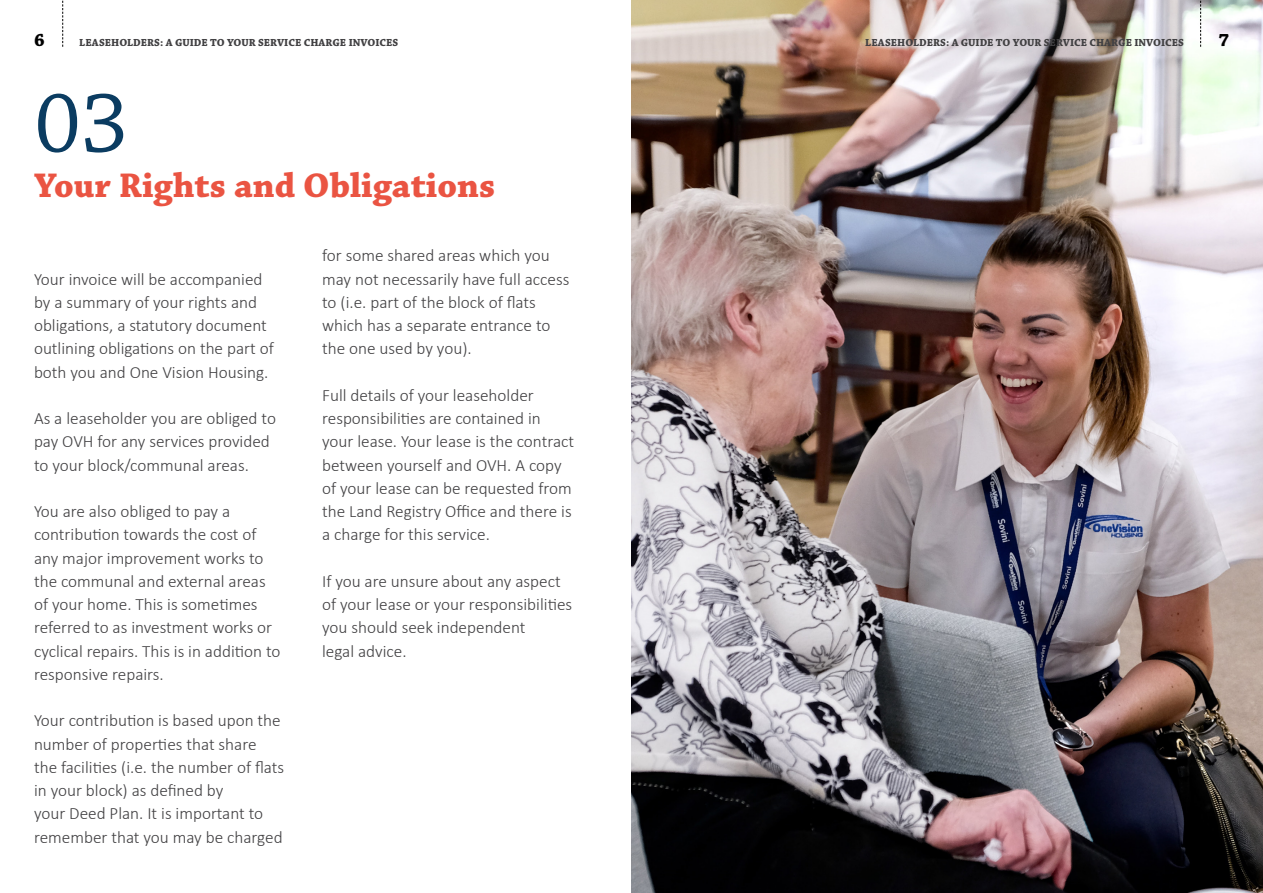
<style>
.page{position:relative;width:1263px;height:893px;background:#fff}
.page>*{position:absolute;margin:0;border:0;box-sizing:border-box;transform-origin:0 0}
.t1{font:90px "Chaparral Pro";color:#0b3c61}
.t2{font:700 36px "Chaparral Pro";color:#ea5442}
.t3{font:700 18.9px "Chaparral Pro";color:#000}
.t4{font:300 17.25px/23.2px "Calibri";color:#414042}
.t5{font:700 10.8px "Chaparral Pro";color:#414042}
</style>
<div class="page">
<img style="left:631px;top:0;width:632px;height:893px">
<svg style="left:62px;top:0;width:1px;height:47px"></svg>
<svg style="left:1200px;top:0;width:1px;height:47px"></svg>
<p class="t3" style="left:34px;top:29px;width:12px">6</p>
<p class="t5" style="left:79px;top:36px;width:321px">LEASEHOLDERS: A GUIDE TO YOUR SERVICE CHARGE INVOICES</p>
<p class="t5" style="left:865px;top:36px;width:320px">LEASEHOLDERS: A GUIDE TO YOUR SERVICE CHARGE INVOICES</p>
<p class="t3" style="left:1218px;top:29px;width:12px">7</p>
<h1 class="t1" style="left:34px;top:73px;width:96px">03</h1>
<h2 class="t2" style="left:34px;top:164px;width:463px">Your Rights and Obligations</h2>
<p class="t4" style="left:34px;top:267px;width:241px">Your invoice will be accompanied by a summary of your rights and obligations, a statutory document outlining obligations on the part of both you and One Vision Housing.</p>
<p class="t4" style="left:34px;top:407px;width:243px">As a leaseholder you are obliged to pay OVH for any services provided to your block/communal areas.</p>
<p class="t4" style="left:34px;top:500px;width:248px">You are also obliged to pay a contribution towards the cost of any major improvement works to the communal and external areas of your home. This is sometimes referred to as investment works or cyclical repairs. This is in addition to responsive repairs.</p>
<p class="t4" style="left:34px;top:709px;width:252px">Your contribution is based upon the number of properties that share<br>the facilities (i.e. the number of flats in your block) as defined by<br>your Deed Plan. It is important to remember that you may be charged</p>
<p class="t4" style="left:322px;top:244px;width:249px">for some shared areas which you may not necessarily have full access to (i.e. part of the block of flats which has a separate entrance to the one used by you).</p>
<p class="t4" style="left:322px;top:383px;width:253px">Full details of your leaseholder responsibilities are contained in your lease. Your lease is the contract between yourself and OVH. A copy of your lease can be requested from the Land Registry Office and there is a charge for this service.</p>
<p class="t4" style="left:322px;top:569px;width:252px">If you are unsure about any aspect of your lease or your responsibilities you should seek independent<br>legal advice.</p>
</div>
